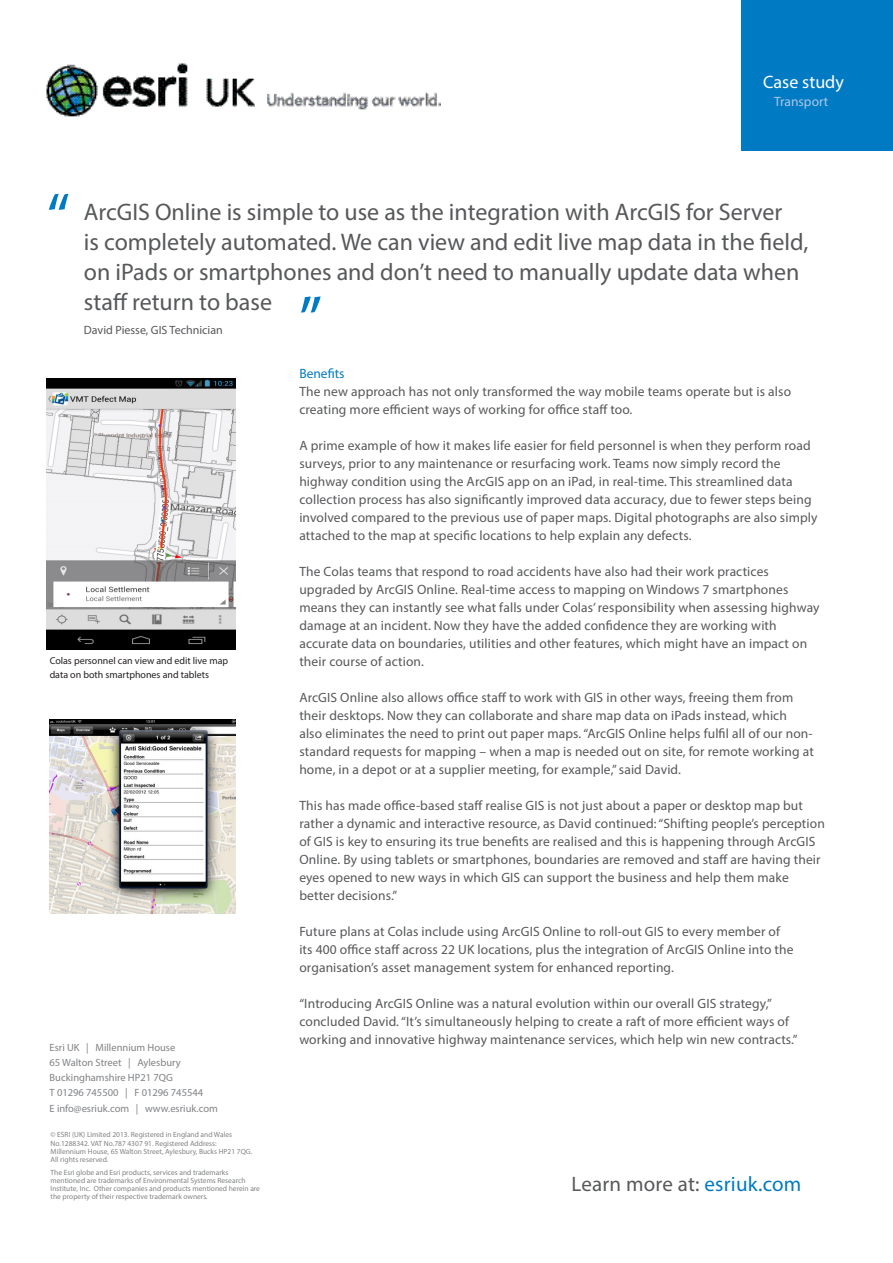
<style>
.page{position:relative;width:893px;height:1263px;background:#fff}
.page>*{position:absolute;margin:0;border:0;box-sizing:border-box;transform-origin:0 0}
.t1{font:66px "Myriad Pro";color:#007ac2}
.t2{font:24px/30px "Myriad Pro";color:#57585a}
.t3{font:21px "Myriad Pro";letter-spacing:.01em;color:#57585a}
.t4{font:18px "Myriad Pro";color:#fff}
.t5{font:13.5px/18px "Myriad Pro";letter-spacing:.01em;color:#57585a}
.t6{font:13.5px "Myriad Pro";color:#adc8e8}
.t7{font:13.5px "Myriad Pro";color:#007ac2}
.t8{font:12px "Myriad Pro";color:#57585a}
.t9{font:10.5px/15px "Myriad Pro";color:#808285}
.t10{font:10.05px/14.2px "Myriad Pro";color:#231f20}
.t11{font:7.5px/8.2px "Myriad Pro";color:#808285}
.s1{color:#007ac2}
</style>
<div class="page">
<div style="left:742px;top:0;width:151px;height:151px;background:#007ac2"></div>
<img style="left:46px;top:63px;width:394px;height:54px">
<img style="left:50px;top:719px;width:186px;height:194px">
<img style="left:47px;top:378px;width:189px;height:272px">
<p class="t4" style="left:763px;top:71px;width:82px">Case study</p>
<p class="t6" style="left:774px;top:93px;width:56px">Transport</p>
<p class="t1" style="left:47px;top:176px;width:25px">“</p>
<p class="t2" style="left:84px;top:197px;width:726px">ArcGIS Online is simple to use as the integration with ArcGIS for Server<br>is completely automated. We can view and edit live map data in the field, on iPads or smartphones and don’t need to manually update data when staff return to base</p>
<p class="t8" style="left:84px;top:322px;width:140px">David Piesse, GIS Technician</p>
<p class="t1" style="left:323px;top:330px;width:25px;rotate:-180deg">“</p>
<p class="t10" style="left:50px;top:653px;width:180px">Colas personnel can view and edit live map data on both smartphones and tablets</p>
<p class="t9" style="left:50px;top:1040px;width:170px">Esri UK | Millennium House<br>65 Walton Street | Aylesbury<br>Buckinghamshire HP21 7QG<br>T 01296 745500 | F 01296 745544<br>E info@esriuk.com | www.esriuk.com</p>
<p class="t11" style="left:51px;top:1130px;width:203px">© ESRI (UK) Limited 2013. Registered in England and Wales No.1288342. VAT No.787 4307 91. Registered Address:<br>Millennium House, 65 Walton Street, Aylesbury, Bucks HP21 7QG.<br>All rights reserved.</p>
<p class="t11" style="left:51px;top:1168px;width:211px">The Esri globe and Esri products, services and trademarks mentioned are trademarks of Environmental Systems Research Institute, Inc. Other companies and products mentioned herein are the property of their respective trademark owners.</p>
<p class="t7" style="left:299px;top:365px;width:47px">Benefits</p>
<p class="t5" style="left:299px;top:382px;width:493px">The new approach has not only transformed the way mobile teams operate but is also creating more efficient ways of working for office staff too.</p>
<p class="t5" style="left:299px;top:436px;width:520px">A prime example of how it makes life easier for field personnel is when they perform road surveys, prior to any maintenance or resurfacing work. Teams now simply record the highway condition using the ArcGIS app on an iPad, in real-time. This streamlined data collection process has also significantly improved data accuracy, due to fewer steps being involved compared to the previous use of paper maps. Digital photographs are also simply attached to the map at specific locations to help explain any defects.</p>
<p class="t5" style="left:299px;top:562px;width:522px">The Colas teams that respond to road accidents have also had their work practices upgraded by ArcGIS Online. Real-time access to mapping on Windows 7 smartphones means they can instantly see what falls under Colas’ responsibility when assessing highway damage at an incident. Now they have the added confidence they are working with accurate data on boundaries, utilities and other features, which might have an impact on their course of action.</p>
<p class="t5" style="left:299px;top:688px;width:516px">ArcGIS Online also allows office staff to work with GIS in other ways, freeing them from their desktops. Now they can collaborate and share map data on iPads instead, which<br>also eliminates the need to print out paper maps. “ArcGIS Online helps fulfil all of our non&shy;standard requests for mapping – when a map is needed out on site, for remote working at home, in a depot or at a supplier meeting, for example,” said David.</p>
<p class="t5" style="left:299px;top:796px;width:527px">This has made office-based staff realise GIS is not just about a paper or desktop map but rather a dynamic and interactive resource, as David continued: “Shifting people’s perception of GIS is key to ensuring its true benefits are realised and this is happening through ArcGIS Online. By using tablets or smartphones, boundaries are removed and staff are having their eyes opened to new ways in which GIS can support the business and help them make better decisions.”</p>
<p class="t5" style="left:299px;top:922px;width:496px">Future plans at Colas include using ArcGIS Online to roll-out GIS to every member of its 400 office staff across 22 UK locations, plus the integration of ArcGIS Online into the organisation’s asset management system for enhanced reporting.</p>
<p class="t5" style="left:299px;top:994px;width:500px">“Introducing ArcGIS Online was a natural evolution within our overall GIS strategy,” concluded David. “It’s simultaneously helping to create a raft of more efficient ways of working and innovative highway maintenance services, which help win new contracts.”</p>
<p class="t3" style="left:572px;top:1170px;width:231px">Learn more at: <span class="s1">esriuk.com</span></p>
</div>
